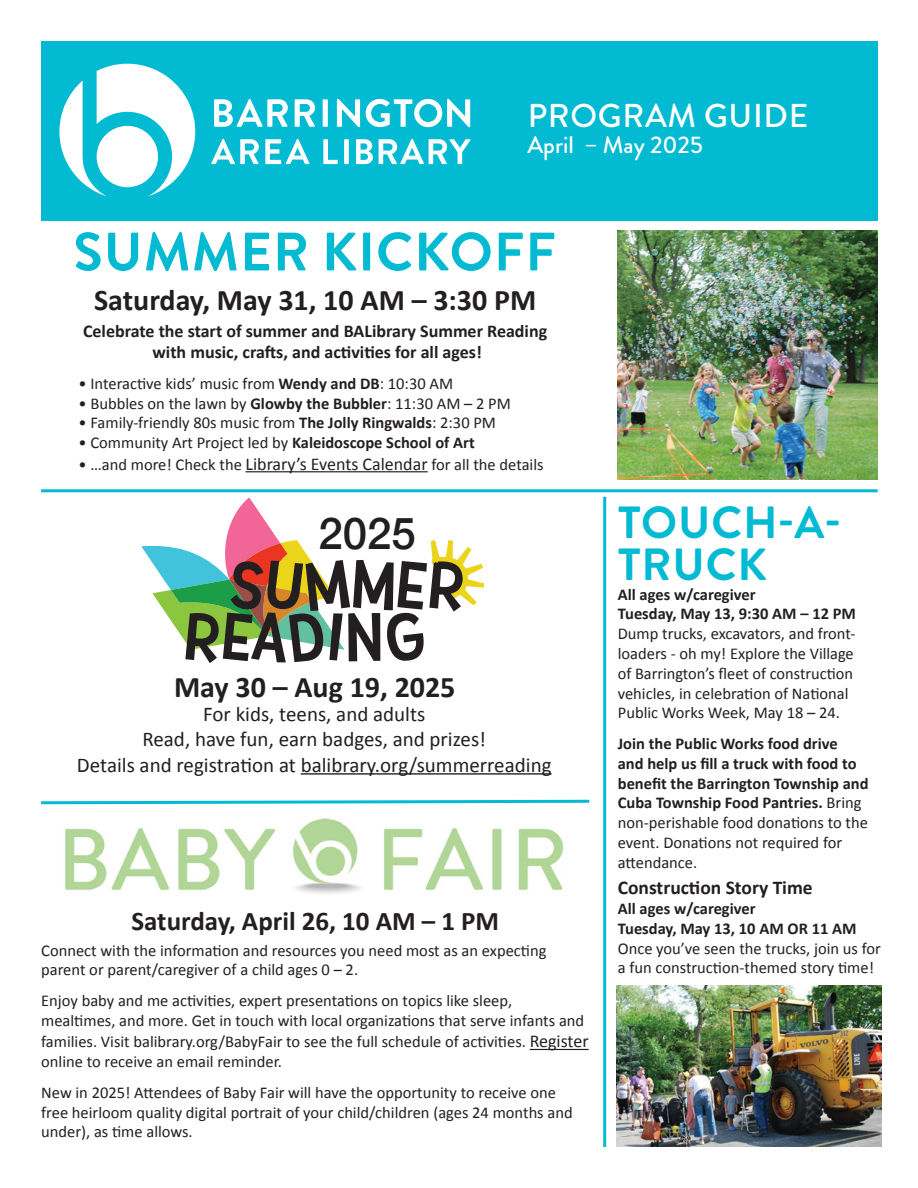
<style>
.page{position:relative;width:918px;height:1188px;background:#fff}
.page>*{position:absolute;margin:0;border:0;box-sizing:border-box;transform-origin:0 0}
.t1{font:700 54px "Brandon Grotesque";letter-spacing:.02em;color:#03bad3}
.t2{font:700 45px/42px "Brandon Grotesque";letter-spacing:.02em;color:#03bad3}
.t3{font:500 43.8px "Helvetica Neue";color:#231f20}
.t4{font:500 33px "Brandon Grotesque";letter-spacing:.02em;color:#fff}
.t5{font:700 30px "Calibri";color:#231f20}
.t6{font:700 27px "Calibri";color:#231f20}
.t7{font:500 24px "Brandon Grotesque";color:#fff}
.t8{font:300 21.9px "Helvetica Neue";letter-spacing:.045em;color:#231f20}
.t9{font:21px/25.2px "Calibri";color:#231f20;text-align:center}
.t10{font:700 19.5px "Calibri";color:#231f20}
.t11{font:700 18px/21.6px "Calibri";color:#231f20;text-align:center}
.t12{font:16.5px/19.8px "Calibri";color:#231f20}
.t13{font:700 16.5px/19.8px "Calibri";color:#231f20}
.s1{font-weight:700}
.s2{font-size:18px}
.s3{font-weight:400}
</style>
<div class="page">
<div style="left:41px;top:41px;width:837px;height:180px;background:#03bad3"></div>
<svg style="left:141px;top:497px;width:343px;height:166px"></svg>
<img style="left:65px;top:818px;width:499px;height:76px">
<img style="left:616px;top:985px;width:265px;height:162px">
<hr style="left:603px;top:497px;width:3px;height:650px;background:#03bad3">
<hr style="left:246px;top:471px;width:182px;height:1px;background:#231f20">
<hr style="left:530px;top:1049px;width:59px;height:1px;background:#231f20">
<hr style="left:41px;top:489px;width:837px;height:3px;background:#03bad3">
<hr style="left:301px;top:773px;width:251px;height:2px;background:#231f20">
<svg style="left:41px;top:799px;width:549px;height:6px"></svg>
<img style="left:618px;top:230px;width:260px;height:250px">
<svg style="left:214px;top:99px;width:74px;height:28px"></svg>
<svg style="left:295px;top:99px;width:20px;height:28px"></svg>
<div style="left:323px;top:99px;width:5px;height:28px;background:#fff"></div>
<svg style="left:337px;top:99px;width:23px;height:28px"></svg>
<svg style="left:366px;top:99px;width:104px;height:28px"></svg>
<svg style="left:211px;top:139px;width:48px;height:25px"></svg>
<svg style="left:265px;top:139px;width:45px;height:25px"></svg>
<svg style="left:323px;top:139px;width:15px;height:25px"></svg>
<div style="left:344px;top:139px;width:5px;height:25px;background:#fff"></div>
<svg style="left:356px;top:139px;width:17px;height:25px"></svg>
<svg style="left:379px;top:139px;width:91px;height:25px"></svg>
<svg style="left:59px;top:64px;width:136px;height:132px"></svg>
<div style="left:97px;top:126px;width:61px;height:61px;background:#fff;border-radius:50%"></div>
<h3 class="t4" style="left:528px;top:92px;width:282px">PROGRAM GUIDE</h3>
<h3 class="t7" style="left:527px;top:128px;width:177px">April – May 2025</h3>
<h1 class="t1" style="left:73px;top:214px;width:484px">SUMMER KICKOFF</h1>
<h3 class="t5" style="left:94px;top:278px;width:444px">Saturday, May 31, 10 AM – 3:30 PM</h3>
<p class="t11" style="left:83px;top:319px;width:466px">Celebrate the start of summer and BALibrary Summer Reading with music, crafts, and activities for all ages!</p>
<p class="t12" style="left:79px;top:373px;width:376px">• Interactive kids’ music from <span class="s1">Wendy and DB</span>: 10:30 AM</p>
<p class="t12" style="left:79px;top:393px;width:434px">• Bubbles on the lawn by <span class="s1">Glowby the Bubbler</span>: 11:30 AM – 2 PM</p>
<p class="t12" style="left:79px;top:413px;width:419px">• Family-friendly 80s music from <span class="s1">The Jolly Ringwalds</span>: 2:30 PM</p>
<p class="t12" style="left:79px;top:432px;width:398px">• Community Art Project led by <span class="s1">Kaleidoscope School of Art</span></p>
<p class="t12" style="left:79px;top:454px;width:467px">• …and more! Check the <span class="s2">Library’s Events Calendar</span> for all the details</p>
<h3 class="t3" style="left:318px;top:498px;width:99px">2025</h3>
<h3 class="t8" style="left:184px;top:659px;width:240px">Barrington Area Library</h3>
<h3 class="t5" style="left:174px;top:666px;width:283px">May 30 – Aug 19, 2025</h3>
<p class="t9" style="left:77px;top:701px;width:476px">For kids, teens, and adults<br>Read, have fun, earn badges, and prizes!<br>Details and registration at balibrary.org/summerreading</p>
<h3 class="t6" style="left:131px;top:902px;width:369px">Saturday, April 26, 10 AM – 1 PM</h3>
<p class="t12" style="left:41px;top:940px;width:507px">Connect with the information and resources you need most as an expecting parent or parent/caregiver of a child ages 0 – 2.</p>
<p class="t12" style="left:41px;top:990px;width:545px">Enjoy baby and me activities, expert presentations on topics like sleep, mealtimes, and more. Get in touch with local organizations that serve infants and</p>
<p class="t12" style="left:41px;top:1032px;width:549px">families. Visit balibrary.org/BabyFair to see the full schedule of activities. <span class="s2">Register </span>online to receive an email reminder.</p>
<p class="t12" style="left:41px;top:1082px;width:533px">New in 2025! Attendees of Baby Fair will have the opportunity to receive one free heirloom quality digital portrait of your child/children (ages 24 months and under), as time allows.</p>
<h2 class="t2" style="left:618px;top:502px;width:224px">TOUCH-A-<br>TRUCK</h2>
<p class="t13" style="left:618px;top:584px;width:240px">All ages w/caregiver<br>Tuesday, May 13, 9:30 AM – 12 PM</p>
<p class="t12" style="left:618px;top:623px;width:239px">Dump trucks, excavators, and front&shy;loaders - oh my! Explore the Village of Barrington’s fleet of construction vehicles, in celebration of National Public Works Week, May 18 – 24.</p>
<p class="t13" style="left:618px;top:733px;width:252px">Join the Public Works food drive<br>and help us fill a truck with food to benefit the Barrington Township and<br>Cuba Township Food Pantries. <span class="s3">Bring non-perishable food donations to the event. Donations not required for attendance.</span></p>
<p class="t10" style="left:618px;top:874px;width:196px">Construction Story Time</p>
<p class="t13" style="left:618px;top:898px;width:240px">All ages w/caregiver<br>Tuesday, May 13, 10 AM OR 11 AM</p>
<p class="t12" style="left:618px;top:938px;width:265px">Once you’ve seen the trucks, join us for a fun construction-themed story time!</p>
</div>
